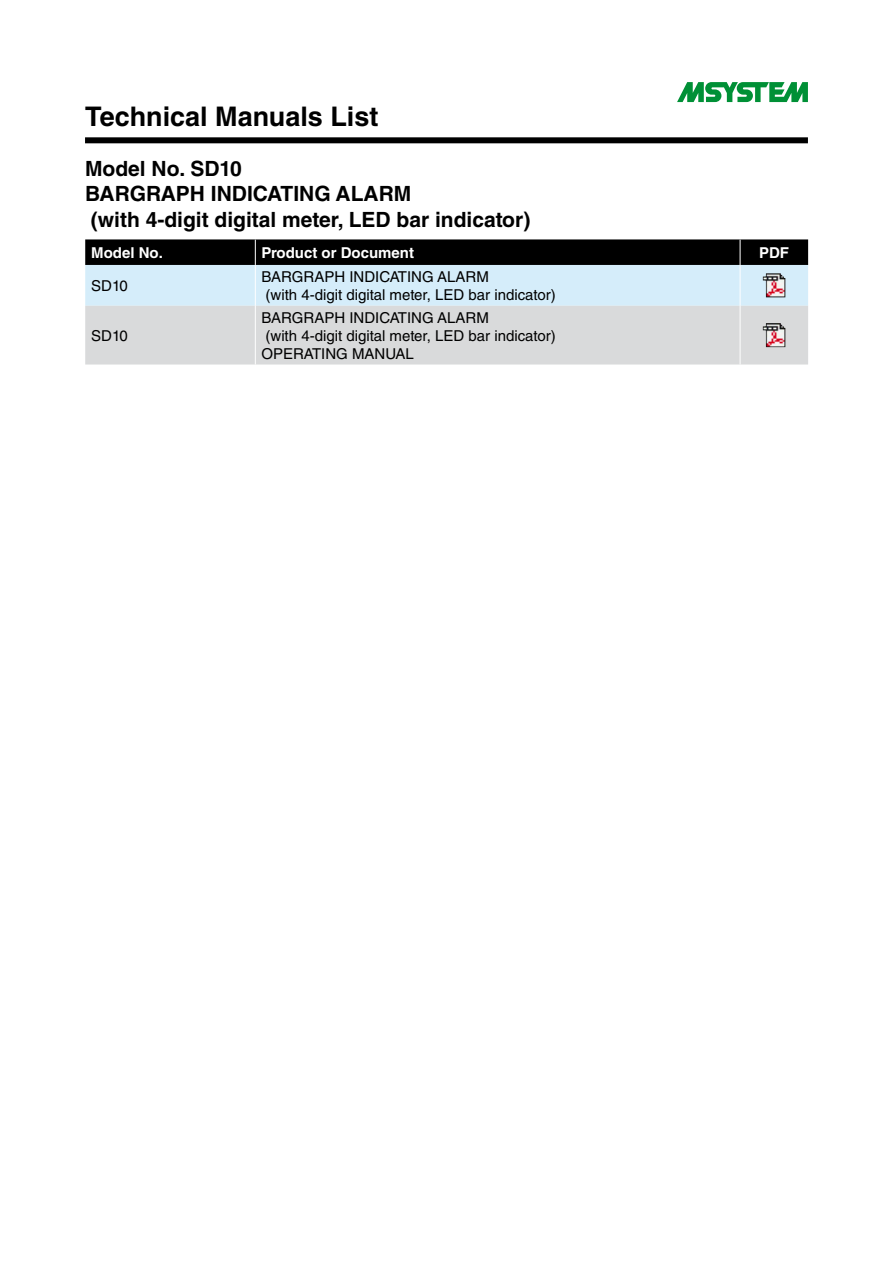
<style>
.page{position:relative;width:893px;height:1263px;background:#fff}
.page>*{position:absolute;margin:0;border:0;box-sizing:border-box;transform-origin:0 0}
.t1{font:700 27px "Helvetica LT Std";color:#000}
.t2{font:700 21px/25.2px "Helvetica LT Std";color:#000}
.t3{font:15px/18px "Helvetica LT Std";color:#000}
.t4{font:700 15px "Helvetica LT Std";color:#fff}
</style>
<div class="page">
<svg style="left:85px;top:239px;width:723px;height:125px;background:#abb3b7"></svg>
<hr style="left:255px;top:265px;width:1px;height:41px;background:#fff">
<hr style="left:740px;top:265px;width:1px;height:41px;background:#fff">
<hr style="left:255px;top:306px;width:1px;height:58px;background:#fff">
<hr style="left:740px;top:306px;width:1px;height:58px;background:#fff">
<img style="left:763px;top:273px;width:22px;height:24px">
<img style="left:763px;top:323px;width:22px;height:24px">
<div style="left:85px;top:137px;width:723px;height:6px;background:#000"></div>
<svg style="left:677px;top:82px;width:131px;height:20px"></svg>
<h1 class="t1" style="left:85px;top:100px;width:295px">Technical Manuals List</h1>
<h2 class="t2" style="left:85px;top:156px;width:447px">Model No. SD10<br>BARGRAPH INDICATING ALARM<br>(with 4-digit digital meter, LED bar indicator)</h2>
<p class="t4" style="left:91px;top:243px;width:73px">Model No.</p>
<p class="t4" style="left:261px;top:243px;width:154px">Product or Document</p>
<p class="t4" style="left:759px;top:243px;width:32px">PDF</p>
<p class="t3" style="left:91px;top:276px;width:38px">SD10</p>
<p class="t3" style="left:261px;top:267px;width:296px">BARGRAPH INDICATING ALARM<br>(with 4-digit digital meter, LED bar indicator)</p>
<p class="t3" style="left:91px;top:326px;width:38px">SD10</p>
<p class="t3" style="left:261px;top:308px;width:296px">BARGRAPH INDICATING ALARM<br>(with 4-digit digital meter, LED bar indicator)<br>OPERATING MANUAL</p>
</div>
